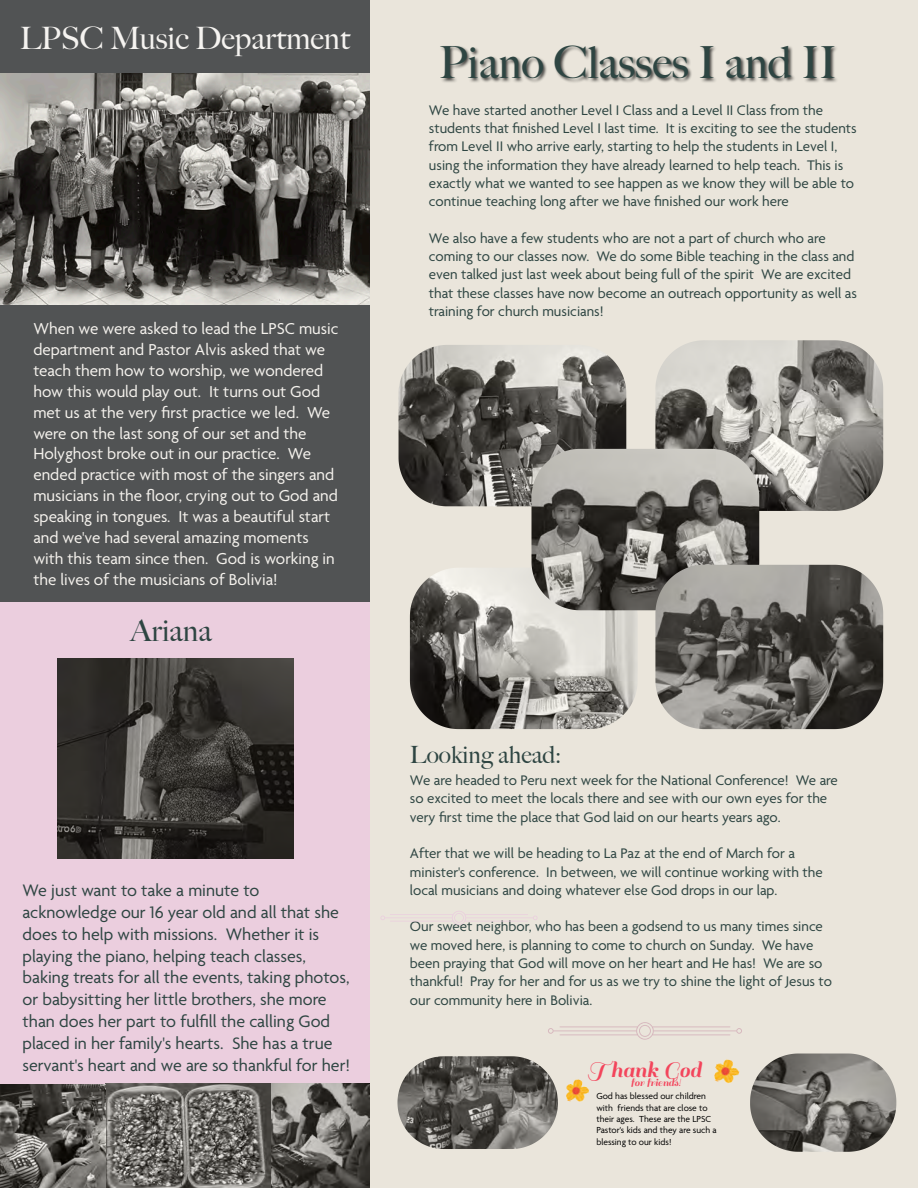
<style>
.page{position:relative;width:918px;height:1188px;background:#eae5db}
.page>*{position:absolute;margin:0;border:0;box-sizing:border-box;transform-origin:0 0}
.t1{font:44.25px "Big Caslon FB";color:#2e4542}
.t2{font:30.75px "Big Caslon FB";color:#f5f3f0}
.t3{font:29.7px "Big Caslon FB";color:#2e4542}
.t4{font:24.3px "Sail";color:#f3455c}
.t5{font:23.7px "Big Caslon FB";color:#2e4542}
.t6{font:18px/21.9px "Agenda";color:#2e4542}
.t7{font:17.1px/20.9px "Agenda";color:#f5f2ed}
.t8{font:15px/18.3px "Agenda";color:#2e4542}
.t9{font:11.85px "Sail";color:#f3455c}
.t10{font:9.45px/11.4px "Agenda";color:#000}
</style>
<div class="page">
<img style="left:399px;top:345px;width:227px;height:161px">
<img style="left:441px;top:45px;width:396px;height:38px">
<div style="left:0;top:0;width:370px;height:1107px;background:#515354"></div>
<div style="left:0;top:602px;width:370px;height:577px;background:#ebcede"></div>
<img style="left:0;top:73px;width:370px;height:231px">
<img style="left:397px;top:1056px;width:161px;height:93px">
<img style="left:57px;top:658px;width:236px;height:201px">
<img style="left:270px;top:1083px;width:100px;height:105px">
<img style="left:0;top:1083px;width:270px;height:105px">
<img style="left:655px;top:340px;width:228px;height:171px">
<img style="left:410px;top:568px;width:228px;height:161px">
<img style="left:532px;top:449px;width:227px;height:161px">
<img style="left:655px;top:565px;width:228px;height:164px">
<img style="left:750px;top:1054px;width:146px;height:98px">
<svg style="left:381px;top:911px;width:157px;height:14px"></svg>
<svg style="left:548px;top:1022px;width:194px;height:18px"></svg>
<img style="left:566px;top:1079px;width:24px;height:23px">
<img style="left:714px;top:1059px;width:26px;height:25px">
<h2 class="t2" style="left:20px;top:20px;width:332px">LPSC Music Department</h2>
<p class="t7" style="left:33px;top:320px;width:307px">When we were asked to lead the LPSC music department and Pastor Alvis asked that we teach them how to worship, we wondered how this would play out. It turns out God met us at the very first practice we led. We were on the last song of our set and the Holyghost broke out in our practice. We ended practice with most of the singers and musicians in the floor, crying out to God and speaking in tongues. It was a beautiful start and we've had several amazing moments with this team since then. God is working in the lives of the musicians of Bolivia!</p>
<h3 class="t3" style="left:130px;top:613px;width:83px">Ariana</h3>
<p class="t6" style="left:23px;top:880px;width:329px">We just want to take a minute to acknowledge our 16 year old and all that she does to help with missions. Whether it is playing the piano, helping teach classes, baking treats for all the events, taking photos, or babysitting her little brothers, she more than does her part to fulfill the calling God placed in her family's hearts. She has a true servant's heart and we are so thankful for her!</p>
<h1 class="t1" style="left:439px;top:36px;width:399px">Piano Classes I and II</h1>
<p class="t8" style="left:429px;top:102px;width:429px">We have started another Level I Class and a Level II Class from the students that finished Level I last time. It is exciting to see the students from Level II who arrive early, starting to help the students in Level I, using the information they have already learned to help teach. This is exactly what we wanted to see happen as we know they will be able to continue teaching long after we have finished our work here</p>
<p class="t8" style="left:429px;top:230px;width:430px">We also have a few students who are not a part of church who are coming to our classes now. We do some Bible teaching in the class and even talked just last week about being full of the spirit We are excited that these classes have now become an outreach opportunity as well as training for church musicians!</p>
<h3 class="t5" style="left:410px;top:741px;width:153px">Looking ahead:</h3>
<p class="t8" style="left:410px;top:772px;width:429px">We are headed to Peru next week for the National Conference! We are so excited to meet the locals there and see with our own eyes for the very first time the place that God laid on our hearts years ago.</p>
<p class="t8" style="left:410px;top:845px;width:414px">After that we will be heading to La Paz at the end of March for a minister's conference. In between, we will continue working with the local musicians and doing whatever else God drops in our lap.</p>
<p class="t8" style="left:410px;top:918px;width:424px">Our sweet neighbor, who has been a godsend to us many times since we moved here, is planning to come to church on Sunday. We have been praying that God will move on her heart and He has! We are so thankful! Pray for her and for us as we try to shine the light of Jesus to our community here in Bolivia.</p>
<h3 class="t4" style="left:587px;top:1056px;width:116px">Thank God</h3>
<p class="t9" style="left:631px;top:1076px;width:52px">for friends!</p>
<p class="t10" style="left:596px;top:1091px;width:122px">God has blessed our children with friends that are close to their ages. These are the LPSC<br>Pastor's kids and they are such a blessing to our kids!</p>
</div>
